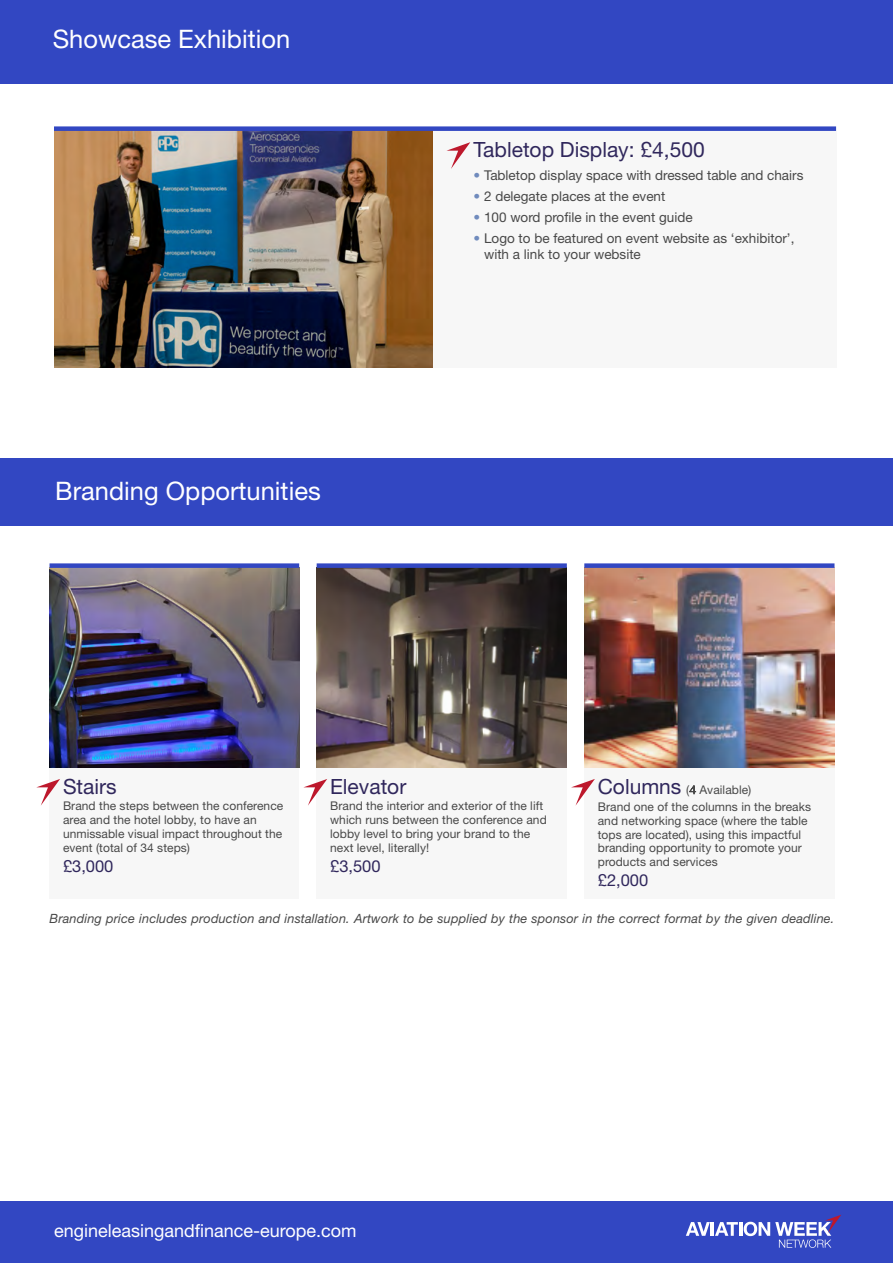
<style>
.page{position:relative;width:893px;height:1263px;background:#fff}
.page>*{position:absolute;margin:0;border:0;box-sizing:border-box;transform-origin:0 0}
.t1{font:25.5px "Helvetica Neue LT Std";color:#fff}
.Sponsor_Head{font:21px "Helvetica Neue LT Std";color:#30275c}
.t2{font:18px "Helvetica Neue LT Std";color:#fff}
.SponsorText{font:16.5px "Helvetica Neue LT Std";color:#30275c}
.SponsorText-2{font:13.5px/16.5px "Helvetica Neue LT Std";color:#484848}
.t3{font:italic 12.75px "Helvetica Neue LT Std";letter-spacing:.01em;color:#484848}
.SponsorText-3{font:12px/14.2px "Helvetica Neue LT Std";letter-spacing:.005em;color:#484848}
.s1{color:#708bbd}
.s2{font-size:21px;color:#30275c}
.s3{font-weight:200}
</style>
<div class="page">
<div style="left:0;top:0;width:893px;height:84px;background:#3247c2"></div>
<div style="left:0;top:1202px;width:893px;height:61px;background:#3247c2"></div>
<svg style="left:686px;top:1222px;width:52px;height:14px"></svg>
<hr style="left:739px;top:1222px;width:3px;height:14px;background:#fff">
<svg style="left:744px;top:1215px;width:97px;height:33px"></svg>
<img style="left:50px;top:568px;width:249px;height:200px">
<img style="left:317px;top:568px;width:250px;height:200px">
<img style="left:584px;top:568px;width:250px;height:200px">
<div style="left:50px;top:768px;width:249px;height:130px;background:#f7f7f7"></div>
<div style="left:317px;top:768px;width:250px;height:130px;background:#f7f7f7"></div>
<div style="left:584px;top:768px;width:250px;height:130px;background:#f7f7f7"></div>
<div style="left:50px;top:563px;width:249px;height:5px;background:#3247c2"></div>
<div style="left:317px;top:563px;width:250px;height:5px;background:#3247c2"></div>
<div style="left:584px;top:563px;width:250px;height:5px;background:#3247c2"></div>
<svg style="left:36px;top:779px;width:24px;height:26px"></svg>
<svg style="left:303px;top:779px;width:24px;height:27px"></svg>
<svg style="left:571px;top:779px;width:24px;height:27px"></svg>
<div style="left:0;top:459px;width:893px;height:67px;background:#3247c2"></div>
<img style="left:54px;top:131px;width:379px;height:236px">
<div style="left:54px;top:126px;width:782px;height:5px;background:#3247c2"></div>
<div style="left:433px;top:131px;width:403px;height:236px;background:#f7f7f7"></div>
<svg style="left:446px;top:142px;width:24px;height:27px"></svg>
<p class="t1" style="left:53px;top:23px;width:239px">Showcase Exhibition</p>
<p class="t1" style="left:55px;top:475px;width:267px">Branding Opportunities</p>
<p class="Sponsor_Head" style="left:474px;top:137px;width:233px">Tabletop Display: £4,500</p>
<p class="SponsorText-2" style="left:474px;top:166px;width:331px"><span class="s1">•</span> Tabletop display space with dressed table and chairs</p>
<p class="SponsorText-2" style="left:474px;top:187px;width:193px"><span class="s1">•</span> 2 delegate places at the event</p>
<p class="SponsorText-2" style="left:474px;top:208px;width:221px"><span class="s1">•</span> 100 word profile in the event guide</p>
<p class="SponsorText-2" style="left:484px;top:229px;width:312px;text-indent:-10px"><span class="s1">•</span> Logo to be featured on event website as ‘exhibitor’, with a link to your website</p>
<p class="Sponsor_Head" style="left:63px;top:774px;width:55px">Stairs</p>
<p class="SponsorText-3" style="left:63px;top:798px;width:222px">Brand the steps between the conference area and the hotel lobby, to have an unmissable visual impact throughout the event (total of 34 steps)</p>
<p class="SponsorText" style="left:63px;top:856px;width:52px">£3,000</p>
<p class="SponsorText-3" style="left:598px;top:781px;width:215px;line-height:17.1px"><span class="s2">Columns</span> (<span class="s3">4</span> Available)<br>Brand one of the columns in the breaks</p>
<p class="SponsorText-3" style="left:598px;top:813px;width:211px;line-height:13.8px">and networking space (where the table tops are located), using this impactful branding opportunity to promote your products and services</p>
<p class="SponsorText" style="left:598px;top:870px;width:52px">£2,000</p>
<p class="t3" style="left:50px;top:911px;width:786px">Branding price includes production and installation. Artwork to be supplied by the sponsor in the correct format by the given deadline.</p>
<p class="Sponsor_Head" style="left:330px;top:774px;width:78px">Elevator</p>
<p class="SponsorText-3" style="left:330px;top:798px;width:218px">Brand the interior and exterior of the lift which runs between the conference and lobby level to bring your brand to the next level, literally!</p>
<p class="SponsorText" style="left:330px;top:856px;width:52px">£3,500</p>
<p class="t2" style="left:54px;top:1220px;width:304px">engineleasingandfinance-europe.com</p>
</div>
